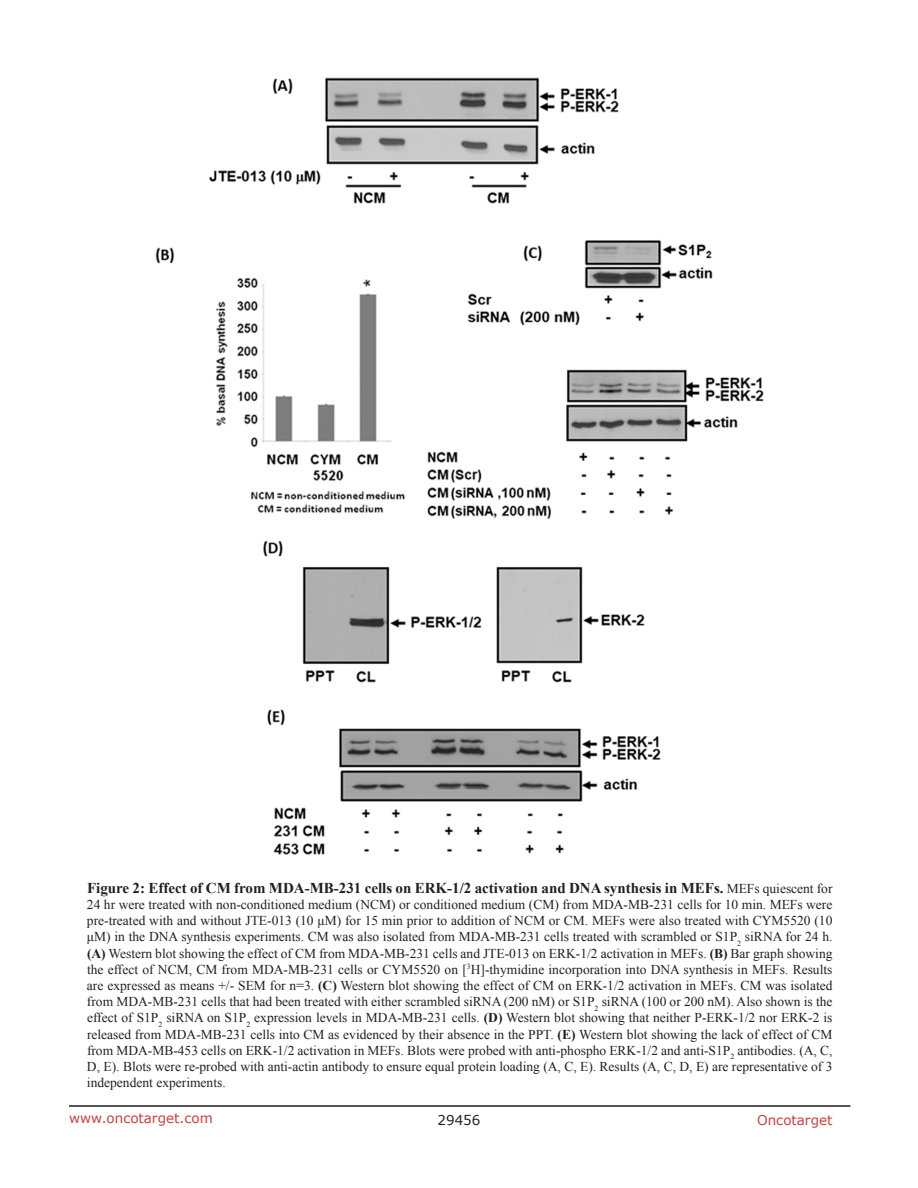
<style>
.page{position:relative;width:918px;height:1188px;background:#fff}
.page>*{position:absolute;margin:0;border:0;box-sizing:border-box;transform-origin:0 0}
.t1{font:700 15px "Times New Roman";color:#231f20}
.t2{font:13.5px/16.2px "Times New Roman";color:#231f20;text-align:justify}
.t3{font:13.5px "Verdana";color:#c24141}
.t4{font:13.5px "Verdana";color:#231f20}
.s1{font-weight:400;font-size:13.5px}
.s2{font-weight:700}
</style>
<div class="page">
<hr style="left:69px;top:1105px;width:781px;height:2px;background:#231f20">
<img style="left:155px;top:77px;width:609px;height:778px">
<p class="t1" style="left:87px;top:877px;width:747px">Figure 2: Effect of CM from MDA-MB-231 cells on ERK-1/2 activation and DNA synthesis in MEFs. <span class="s1">MEFs quiescent for</span></p>
<p class="t2" style="left:87px;top:896px;width:747px">24 hr were treated with non-conditioned medium (NCM) or conditioned medium (CM) from MDA-MB-231 cells for 10 min. MEFs were pre-treated with and without JTE-013 (10 μM) for 15 min prior to addition of NCM or CM. MEFs were also treated with CYM5520 (10 μM) in the DNA synthesis experiments. CM was also isolated from MDA-MB-231 cells treated with scrambled or S1P<sub>2</sub> siRNA for 24 h. <span class="s2">(A)</span> Western blot showing the effect of CM from MDA-MB-231 cells and JTE-013 on ERK-1/2 activation in MEFs. <span class="s2">(B)</span> Bar graph showing the effect of NCM, CM from MDA-MB-231 cells or CYM5520 on [<sup>3</sup>H]-thymidine incorporation into DNA synthesis in MEFs. Results are expressed as means +/- SEM for n=3. <span class="s2">(C)</span> Western blot showing the effect of CM on ERK-1/2 activation in MEFs. CM was isolated from MDA-MB-231 cells that had been treated with either scrambled siRNA (200 nM) or S1P<sub>2</sub> siRNA (100 or 200 nM). Also shown is the effect of S1P<sub>2</sub> siRNA on S1P<sub>2</sub> expression levels in MDA-MB-231 cells. <span class="s2">(D)</span> Western blot showing that neither P-ERK-1/2 nor ERK-2 is released from MDA-MB-231 cells into CM as evidenced by their absence in the PPT. <span class="s2">(E)</span> Western blot showing the lack of effect of CM from MDA-MB-453 cells on ERK-1/2 activation in MEFs. Blots were probed with anti-phospho ERK-1/2 and anti-S1P<sub>2</sub> antibodies. (A, C, D, E). Blots were re-probed with anti-actin antibody to ensure equal protein loading (A, C, E). Results (A, C, D, E) are representative of 3 independent experiments.</p>
<p class="t3" style="left:69px;top:1109px;width:145px">www.oncotarget.com</p>
<p class="t4" style="left:438px;top:1111px;width:44px">29456</p>
<p class="t3" style="left:757px;top:1111px;width:77px">Oncotarget</p>
</div>
